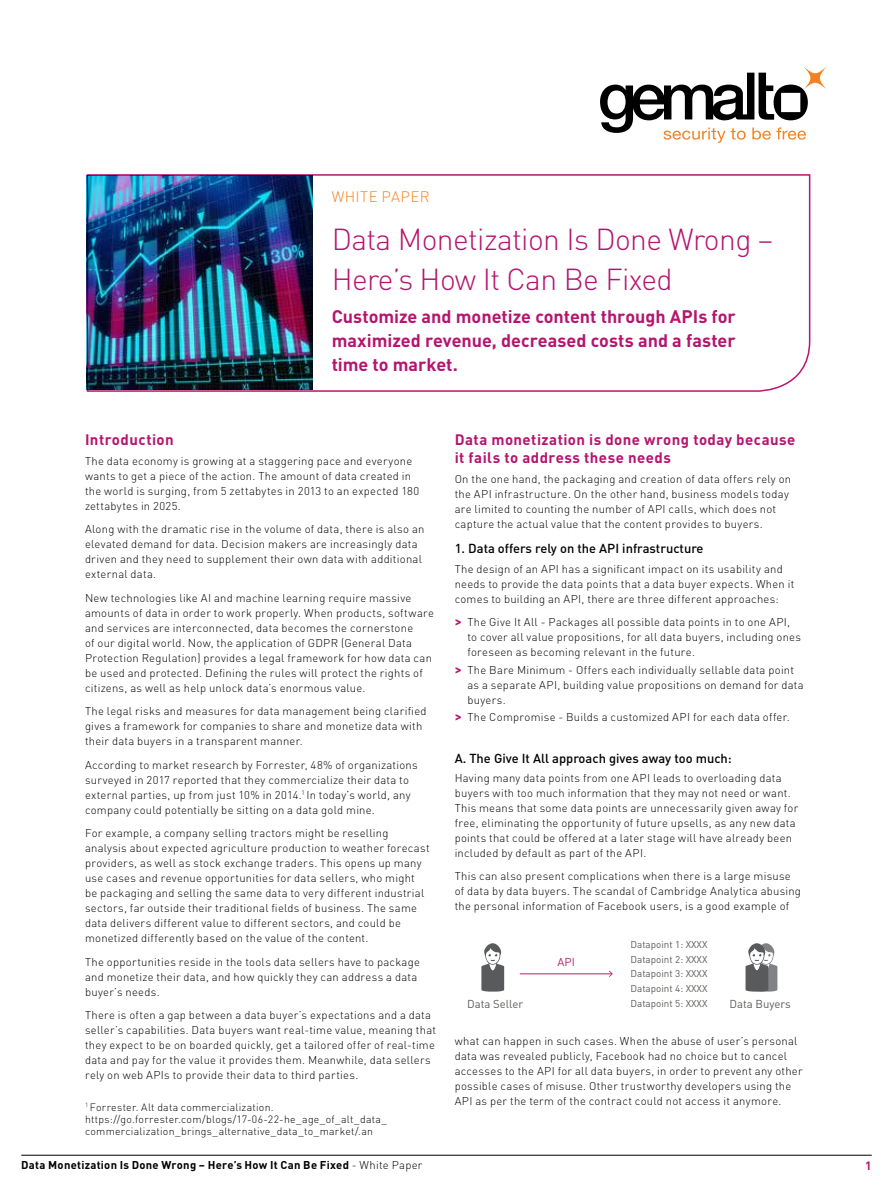
<style>
.page{position:relative;width:893px;height:1191px;background:#fff}
.page>*{position:absolute;margin:0;border:0;box-sizing:border-box;transform-origin:0 0}
.t1{font:300 30px/40.2px "DIN Pro";letter-spacing:-.02em;color:#b6146e}
.t2{font:700 18px/24px "DIN Pro";color:#b6146e;text-align:justify}
.t3{font:700 15px/18px "DIN Pro";letter-spacing:.03em;color:#b6146e}
.t4{font:300 15px "DIN Pro";letter-spacing:.03em;color:#f58220}
.t5{font:500 12.9px "DIN Pro";color:#000}
.t6{font:700 12px "DIN Pro";color:#b6146e}
.t7{font:11.4px "DIN Pro";color:#5f5d5b}
.t8{font:11.4px "DIN Pro";color:#b91f69}
.t9{font:300 11.25px/15px "DIN Pro";letter-spacing:.025em;color:#000}
.t10{font:700 11.25px "DIN Pro";letter-spacing:.025em;color:#000}
.t11{font:300 10.5px/12px "DIN Pro";letter-spacing:.025em;color:#000}
.t12{font:9.9px/14.7px "DIN Pro";color:#5f5d5b;text-align:justify}
.s1{font-weight:700;font-size:12.9px;color:#b6146e}
.s2{font-weight:300}
</style>
<div class="page">
<hr style="left:21px;top:1155px;width:851px;height:1px;background:#000">
<svg style="left:600px;top:66px;width:227px;height:77px"></svg>
<img style="left:86px;top:174px;width:725px;height:218px">
<hr style="left:520px;top:973px;width:92px;height:1px;background:#b91f69">
<svg style="left:609px;top:970px;width:4px;height:7px"></svg>
<svg style="left:481px;top:943px;width:23px;height:48px"></svg>
<svg style="left:745px;top:943px;width:32px;height:48px"></svg>
<h3 class="t4" style="left:332px;top:186px;width:99px">WHITE PAPER</h3>
<h1 class="t1" style="left:332px;top:218px;width:443px">Data Monetization Is Done Wrong –<br>Here’s How It Can Be Fixed</h1>
<h2 class="t2" style="left:332px;top:304px;width:406px">Customize and monetize content through APIs for maximized revenue, decreased costs and a faster time to market.</h2>
<h3 class="t3" style="left:85px;top:430px;width:90px">Introduction</h3>
<p class="t9" style="left:85px;top:452px;width:336px">The data economy is growing at a staggering pace and everyone wants to get a piece of the action. The amount of data created in the world is surging, from 5 zettabytes in 2013 to an expected 180 zettabytes in 2025.</p>
<p class="t9" style="left:85px;top:521px;width:341px">Along with the dramatic rise in the volume of data, there is also an elevated demand for data. Decision makers are increasingly data driven and they need to supplement their own data with additional external data.</p>
<p class="t9" style="left:85px;top:589px;width:350px">New technologies like AI and machine learning require massive amounts of data in order to work properly. When products, software and services are interconnected, data becomes the cornerstone<br>of our digital world. Now, the application of GDPR (General Data Protection Regulation) provides a legal framework for how data can be used and protected. Defining the rules will protect the rights of citizens, as well as help unlock data’s enormous value.</p>
<p class="t9" style="left:85px;top:703px;width:343px">The legal risks and measures for data management being clarified gives a framework for companies to share and monetize data with their data buyers in a transparent manner.</p>
<p class="t9" style="left:85px;top:756px;width:334px">According to market research by Forrester, 48% of organizations surveyed in 2017 reported that they commercialize their data to external parties, up from just 10% in 2014.<sup>1</sup> In today’s world, any company could potentially be sitting on a data gold mine.</p>
<p class="t9" style="left:85px;top:825px;width:346px">For example, a company selling tractors might be reselling analysis about expected agriculture production to weather forecast providers, as well as stock exchange traders. This opens up many use cases and revenue opportunities for data sellers, who might be packaging and selling the same data to very different industrial sectors, far outside their traditional fields of business. The same data delivers different value to different sectors, and could be monetized differently based on the value of the content.</p>
<p class="t9" style="left:85px;top:953px;width:336px">The opportunities reside in the tools data sellers have to package and monetize their data, and how quickly they can address a data buyer’s needs.</p>
<p class="t9" style="left:85px;top:1007px;width:353px">There is often a gap between a data buyer’s expectations and a data seller’s capabilities. Data buyers want real-time value, meaning that they expect to be on boarded quickly, get a tailored offer of real-time data and pay for the value it provides them. Meanwhile, data sellers rely on web APIs to provide their data to third parties.</p>
<p class="t11" style="left:85px;top:1100px;width:303px"><sup>1</sup> Forrester. Alt data commercialization. https://go.forrester.com/blogs/17-06-22-he_age_of_alt_data_ commercialization_brings_alternative_data_to_market/.an</p>
<h3 class="t3" style="left:455px;top:430px;width:342px">Data monetization is done wrong today because it fails to address these needs</h3>
<p class="t9" style="left:455px;top:470px;width:338px">On the one hand, the packaging and creation of data offers rely on the API infrastructure. On the other hand, business models today are limited to counting the number of API calls, which does not capture the actual value that the content provides to buyers.</p>
<p class="t5" style="left:455px;top:540px;width:250px">1. Data offers rely on the API infrastructure</p>
<p class="t9" style="left:455px;top:560px;width:341px">The design of an API has a significant impact on its usability and needs to provide the data points that a data buyer expects. When it comes to building an API, there are three different approaches:</p>
<p class="t9" style="left:467px;top:614px;width:335px;text-indent:-13px"><span class="s1">&gt;</span> The Give It All - Packages all possible data points in to one API, to cover all value propositions, for all data buyers, including ones foreseen as becoming relevant in the future.</p>
<p class="t9" style="left:467px;top:661px;width:338px;text-indent:-13px"><span class="s1">&gt;</span> The Bare Minimum - Offers each individually sellable data point as a separate API, building value propositions on demand for data buyers.</p>
<p class="t9" style="left:455px;top:709px;width:336px"><span class="s1">&gt;</span> The Compromise - Builds a customized API for each data offer.</p>
<p class="t5" style="left:455px;top:749px;width:279px">A. The Give It All approach gives away too much:</p>
<p class="t9" style="left:455px;top:770px;width:345px">Having many data points from one API leads to overloading data buyers with too much information that they may not need or want.<br>This means that some data points are unnecessarily given away for free, eliminating the opportunity of future upsells, as any new data points that could be offered at a later stage will have already been included by default as part of the API.</p>
<p class="t9" style="left:455px;top:868px;width:348px">This can also present complications when there is a large misuse of data by data buyers. The scandal of Cambridge Analytica abusing the personal information of Facebook users, is a good example of</p>
<p class="t7" style="left:467px;top:996px;width:58px">Data Seller</p>
<p class="t8" style="left:558px;top:953px;width:19px">API</p>
<p class="t12" style="left:631px;top:936px;width:78px">Datapoint 1: XXXX Datapoint 2: XXXX Datapoint 3: XXXX Datapoint 4: XXXX Datapoint 5: XXXX</p>
<p class="t7" style="left:729px;top:996px;width:63px">Data Buyers</p>
<p class="t9" style="left:455px;top:1033px;width:349px">what can happen in such cases. When the abuse of user’s personal data was revealed publicly, Facebook had no choice but to cancel accesses to the API for all data buyers, in order to prevent any other possible cases of misuse. Other trustworthy developers using the API as per the term of the contract could not access it anymore.</p>
<p class="t10" style="left:21px;top:1157px;width:403px">Data Monetization Is Done Wrong – Here’s How It Can Be Fixed <span class="s2">- White Paper</span></p>
<p class="t6" style="left:865px;top:1157px;width:8px">1</p>
</div>
